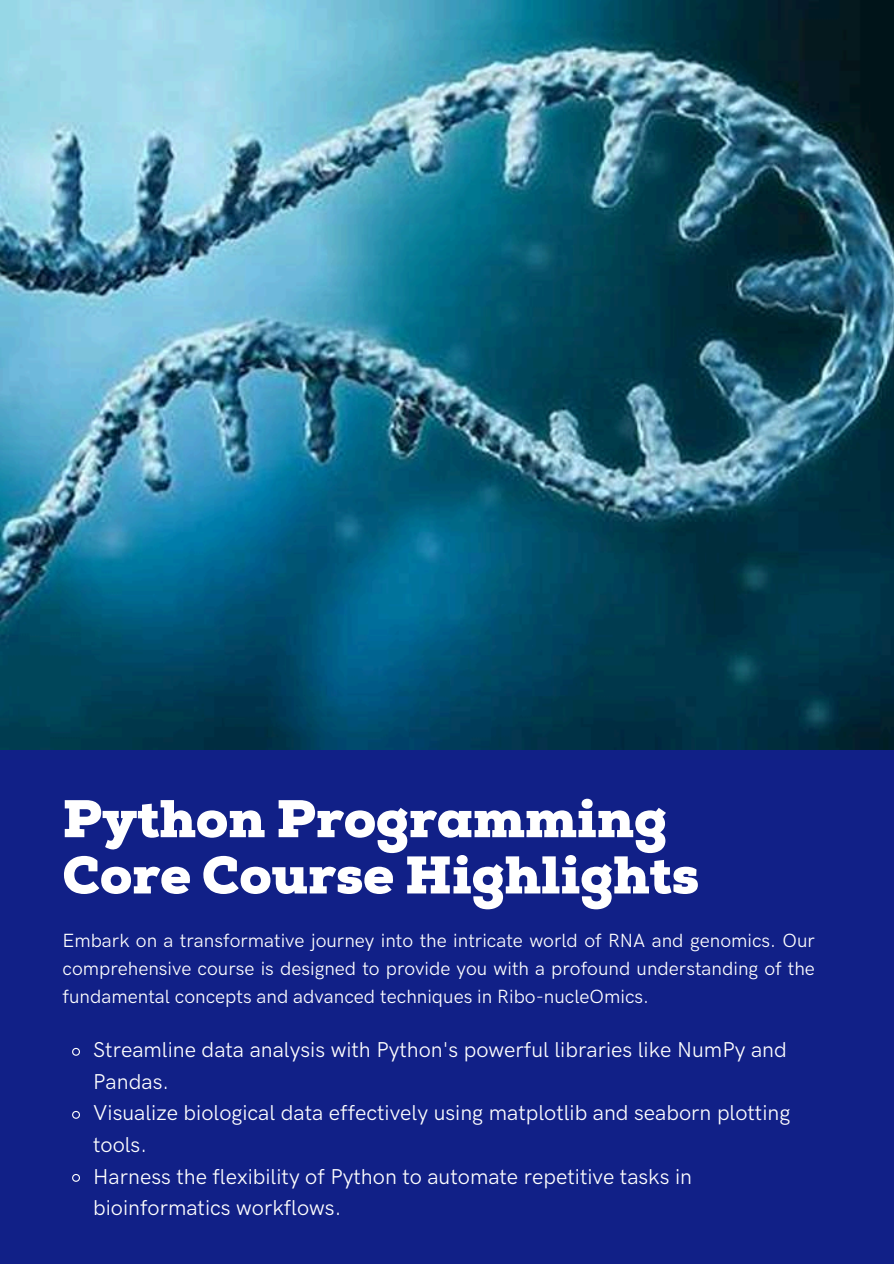
<style>
.page{position:relative;width:894px;height:1264px;background:#fff}
.page>*{position:absolute;margin:0;border:0;box-sizing:border-box;transform-origin:0 0}
.t1{font:900 52.95px/56.2px "Nexa Slab";color:#fff}
.t2{font:21.6px/31.5px "HK Grotesk Pro";color:#fff}
.t3{font:19.2px/28.2px "HK Grotesk Pro";color:#fff;text-align:justify}
</style>
<div class="page">
<div style="left:0;top:0;width:893px;height:1263px;background:#112087"></div>
<img style="left:0;top:0;width:893px;height:749px">
<svg style="left:72px;top:1047px;width:8px;height:9px"></svg>
<svg style="left:72px;top:1110px;width:8px;height:9px"></svg>
<svg style="left:72px;top:1174px;width:8px;height:8px"></svg>
<h1 class="t1" style="left:62px;top:792px;width:637px">Python Programming<br>Core Course Highlights</h1>
<p class="t3" style="left:62px;top:926px;width:753px">Embark on a transformative journey into the intricate world of RNA and genomics. Our comprehensive course is designed to provide you with a profound understanding of the fundamental concepts and advanced techniques in Ribo-nucleOmics.</p>
<p class="t2" style="left:93px;top:1035px;width:698px">Streamline data analysis with Python's powerful libraries like NumPy and Pandas.<br>Visualize biological data effectively using matplotlib and seaborn plotting tools.<br>Harness the flexibility of Python to automate repetitive tasks in bioinformatics workflows.</p>
</div>
